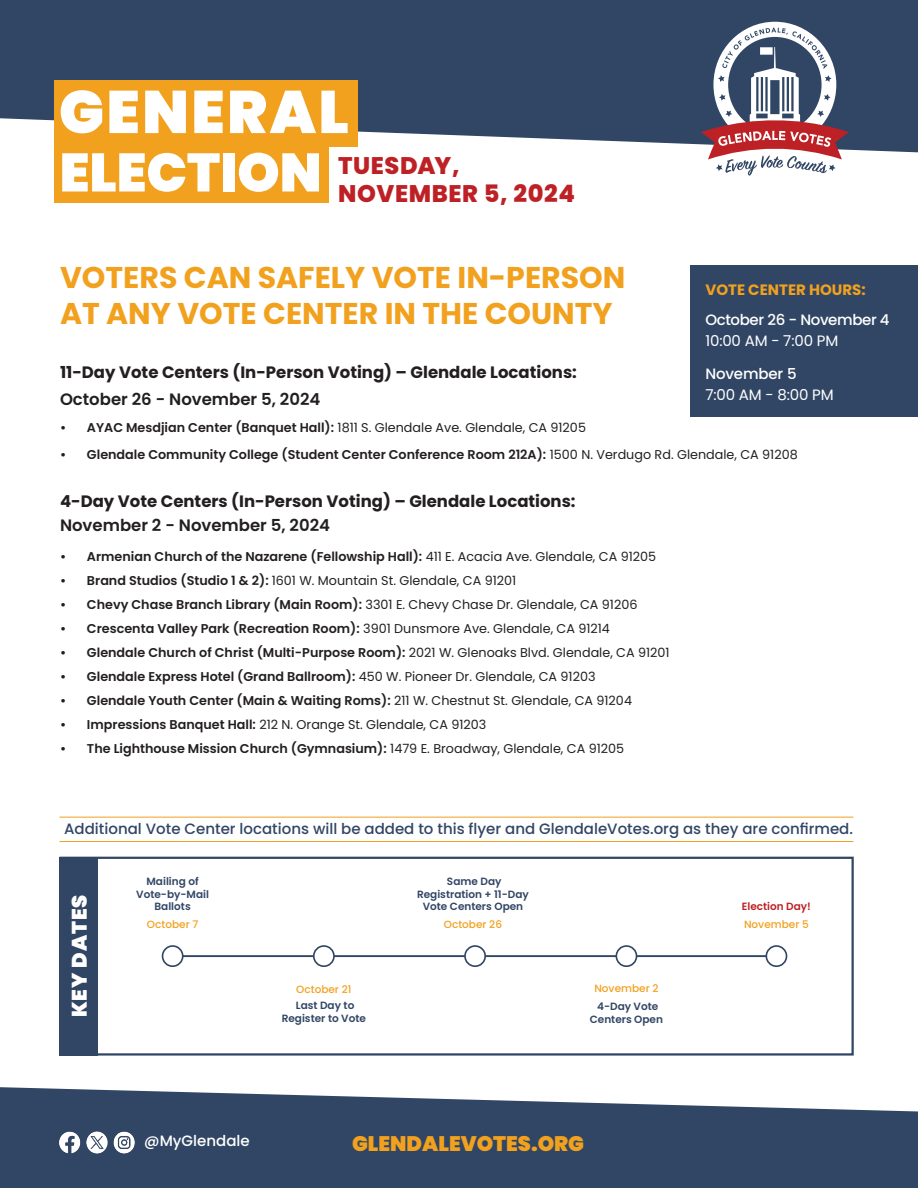
<style>
.page{position:relative;width:918px;height:1188px;background:#fff}
.page>*{position:absolute;margin:0;border:0;box-sizing:border-box;transform-origin:0 0}
.t1{font:900 60px "Poppins";letter-spacing:.04em;color:#fff}
.t2{font:900 54px "Poppins";letter-spacing:-.005em;color:#fff}
.t3{font:700 30px/36px "Poppins";color:#f2a11e}
.t4{font:800 24px/28.5px "Poppins";letter-spacing:.025em;color:#be2125}
.t5{font:900 21px "Poppins";color:#f2a11e}
.t6{font:900 21px "Poppins";letter-spacing:.04em;color:#fff}
.t7{font:700 16.5px "Poppins";color:#231f20}
.t8{font:600 16.5px "Poppins";color:#231f20}
.t9{font:500 15px "Poppins";color:#314665}
.t10{font:500 15px/21px "Poppins";letter-spacing:-.025em;color:#fff}
.t11{font:15px/21px "Poppins";letter-spacing:-.01em;color:#fff}
.t12{font:700 15px "Poppins";color:#f2a11e}
.t13{font:500 15px "Poppins";color:#fff}
.t14{font:600 12.75px "Poppins";color:#231f20}
.t15{font:12.75px "Poppins";color:#231f20}
.t16{font:600 10.5px "Poppins";color:#314665}
.t17{font:500 10.5px "Poppins";color:#f2a11e}
.t18{font:600 10.5px "Poppins";color:#be2125}
.s1{font-weight:400}
.s2{font-weight:500}
.s3{font-weight:600}
</style>
<div class="page">
<svg style="left:0;top:0;width:918px;height:152px;background:#3f526f"></svg>
<div style="left:54px;top:80px;width:304px;height:67px;background:#f2a11e"></div>
<div style="left:54px;top:142px;width:275px;height:60px;background:#f2a11e"></div>
<svg style="left:701px;top:22px;width:148px;height:154px"></svg>
<hr style="left:60px;top:817px;width:793px;height:1px;background:#f2a11e">
<div style="left:760px;top:47px;width:13px;height:8px;background:#fff"></div>
<hr style="left:60px;top:841px;width:793px;height:1px;background:#f2a11e">
<div style="left:60px;top:857px;width:794px;height:199px;border:2px solid #314665"></div>
<div style="left:60px;top:857px;width:38px;height:198px;background:#314665"></div>
<hr style="left:162px;top:955px;width:615px;height:2px;background:#314665">
<div style="left:163px;top:946px;width:20px;height:20px;background:#fff;border-radius:50%"></div>
<div style="left:162px;top:945px;width:22px;height:22px;border:2px solid #314665;border-radius:50%"></div>
<div style="left:766px;top:946px;width:21px;height:20px;background:#fff;border-radius:50%"></div>
<div style="left:766px;top:945px;width:21px;height:22px;border:2px solid #314665;border-radius:50%"></div>
<div style="left:314px;top:946px;width:20px;height:20px;background:#fff;border-radius:50%"></div>
<div style="left:313px;top:945px;width:22px;height:22px;border:2px solid #314665;border-radius:50%"></div>
<div style="left:616px;top:946px;width:21px;height:20px;background:#fff;border-radius:50%"></div>
<div style="left:616px;top:945px;width:21px;height:22px;border:2px solid #314665;border-radius:50%"></div>
<div style="left:465px;top:946px;width:20px;height:20px;background:#fff;border-radius:50%"></div>
<div style="left:464px;top:945px;width:22px;height:22px;border:2px solid #314665;border-radius:50%"></div>
<div style="left:690px;top:266px;width:228px;height:151px;background:#314665"></div>
<svg style="left:0;top:1087px;width:918px;height:101px;background:#4a5c78"></svg>
<img style="left:60px;top:1130px;width:75px;height:24px">
<p class="t1" style="left:59px;top:77px;width:291px">GENERAL</p>
<p class="t2" style="left:60px;top:141px;width:264px">ELECTION</p>
<p class="t4" style="left:338px;top:151px;width:238px">TUESDAY,<br>NOVEMBER 5, 2024</p>
<h2 class="t3" style="left:60px;top:260px;width:567px">VOTERS CAN SAFELY VOTE IN-PERSON<br>AT ANY VOTE CENTER IN THE COUNTY</h2>
<p class="t7" style="left:60px;top:362px;width:518px">11-Day Vote Centers (In-Person Voting) – Glendale Locations:</p>
<h4 class="t8" style="left:60px;top:389px;width:262px">October 26 - November 5, 2024</h4>
<p class="t12" style="left:705px;top:281px;width:162px">VOTE CENTER HOURS:</p>
<p class="t10" style="left:705px;top:309px;width:186px">October 26 - November 4<br><span class="s1">10:00 AM - 7:00 PM</span></p>
<p class="t11" style="left:705px;top:363px;width:130px"><span class="s2">November 5<br></span>7:00 AM - 8:00 PM</p>
<p class="t15" style="left:60px;top:420px;width:528px"><span class="s3">• AYAC Mesdjian Center (Banquet Hall):</span> 1811 S. Glendale Ave. Glendale, CA 91205</p>
<p class="t14" style="left:60px;top:447px;width:739px">• Glendale Community College (Student Center Conference Room 212A): <span class="s1">1500 N. Verdugo Rd. Glendale, CA 91208</span></p>
<p class="t7" style="left:60px;top:491px;width:517px">4-Day Vote Centers (In-Person Voting) – Glendale Locations:</p>
<h4 class="t8" style="left:60px;top:515px;width:272px">November 2 - November 5, 2024</h4>
<p class="t14" style="left:60px;top:549px;width:598px">• Armenian Church of the Nazarene (Fellowship Hall): <span class="s1">411 E. Acacia Ave. Glendale, CA 91205</span></p>
<p class="t15" style="left:60px;top:573px;width:458px"><span class="s3">• Brand Studios (Studio 1 &amp; 2):</span> 1601 W. Mountain St. Glendale, CA 91201</p>
<p class="t14" style="left:60px;top:597px;width:579px">• Chevy Chase Branch Library (Main Room): <span class="s1">3301 E. Chevy Chase Dr. Glendale, CA 91206</span></p>
<p class="t14" style="left:60px;top:621px;width:552px">• Crescenta Valley Park (Recreation Room): <span class="s1">3901 Dunsmore Ave. Glendale, CA 91214</span></p>
<p class="t14" style="left:60px;top:645px;width:611px">• Glendale Church of Christ (Multi-Purpose Room): <span class="s1">2021 W. Glenoaks Blvd. Glendale, CA 91201</span></p>
<p class="t14" style="left:60px;top:669px;width:537px">• Glendale Express Hotel (Grand Ballroom): <span class="s1">450 W. Pioneer Dr. Glendale, CA 91203</span></p>
<p class="t14" style="left:60px;top:693px;width:574px">• Glendale Youth Center (Main &amp; Waiting Roms): <span class="s1">211 W. Chestnut St. Glendale, CA 91204</span></p>
<p class="t15" style="left:60px;top:717px;width:428px"><span class="s3">• Impressions Banquet Hall:</span> 212 N. Orange St. Glendale, CA 91203</p>
<p class="t14" style="left:60px;top:741px;width:566px">• The Lighthouse Mission Church (Gymnasium): <span class="s1">1479 E. Broadway, Glendale, CA 91205</span></p>
<p class="t9" style="left:64px;top:820px;width:790px">Additional Vote Center locations will be added to this flyer and GlendaleVotes.org as they are confirmed.</p>
<p class="t6" style="left:67px;top:1017px;width:124px;rotate:-90deg">KEY DATES</p>
<p class="t16" style="left:147px;top:875px;width:54px">Mailing of</p>
<p class="t16" style="left:447px;top:875px;width:56px">Same Day</p>
<p class="t16" style="left:136px;top:888px;width:74px">Vote-by-Mail</p>
<p class="t16" style="left:417px;top:888px;width:113px">Registration + 11-Day</p>
<p class="t16" style="left:155px;top:901px;width:38px">Ballots</p>
<p class="t16" style="left:423px;top:901px;width:102px">Vote Centers Open</p>
<p class="t18" style="left:742px;top:901px;width:71px">Election Day!</p>
<p class="t17" style="left:147px;top:918px;width:53px">October 7</p>
<p class="t17" style="left:444px;top:918px;width:60px">October 26</p>
<p class="t17" style="left:744px;top:918px;width:66px">November 5</p>
<p class="t17" style="left:296px;top:983px;width:57px">October 21</p>
<p class="t17" style="left:594px;top:982px;width:66px">November 2</p>
<p class="t16" style="left:296px;top:1000px;width:60px">Last Day to</p>
<p class="t16" style="left:597px;top:1000px;width:63px">4-Day Vote</p>
<p class="t16" style="left:282px;top:1012px;width:86px">Register to Vote</p>
<p class="t16" style="left:590px;top:1013px;width:75px">Centers Open</p>
<p class="t13" style="left:144px;top:1132px;width:107px">@MyGlendale</p>
<p class="t5" style="left:352px;top:1131px;width:234px">GLENDALEVOTES.ORG</p>
</div>
